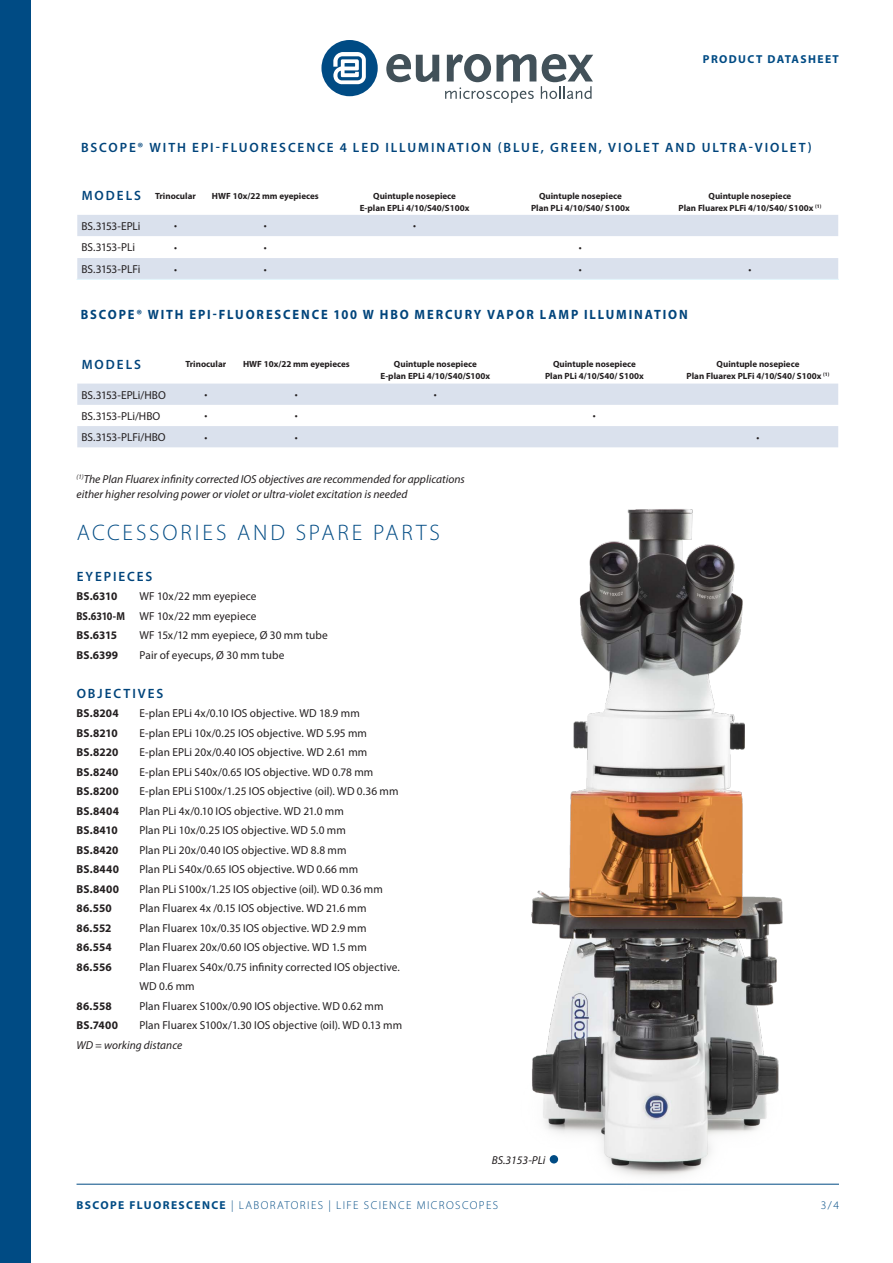
<style>
.page{position:relative;width:893px;height:1263px;background:#fff}
.page>*{position:absolute;margin:0;border:0;box-sizing:border-box;transform-origin:0 0}
.j_specifications{font:300 22.5px "Myriad Pro";letter-spacing:.125em;color:#004b84}
.j_tussenkop{font:600 13.5px "Myriad Pro";letter-spacing:.15em;color:#00447b}
.j_Models{font:700 13.5px "Myriad Pro";letter-spacing:.145em;color:#00447b;scale:.93 1}
.j_models_in_tabel{font:600 13.5px "Myriad Pro";letter-spacing:.15em;color:#00447b}
.j_accessoires{font:11.55px/19.5px "Myriad Pro";letter-spacing:.01em;color:#231f20}
.j_onderschrift{font:italic 11.55px/15px "Myriad Pro";color:#231f20}
.j_accessoires-2{font:700 11.55px "Myriad Pro";letter-spacing:.005em;color:#231f20}
.j_tabel_y-as{font:11.55px "Myriad Pro";letter-spacing:-.015em;color:#231f20}
.t1{font:300 11.55px "Myriad Pro";letter-spacing:.12em;color:#004b84}
.j_italic{font:italic 11.55px "Myriad Pro";letter-spacing:.005em;color:#231f20}
.t2{font:700 11.55px "Myriad Pro";letter-spacing:.12em;color:#004b84}
.j_bolletjes{font:italic 11.55px "Myriad Pro";color:#231f20}
.j_accessoires-3{font:700 11.55px "Myriad Pro";letter-spacing:.005em;color:#231f20;scale:.88 1}
.j_tabel{font:10.65px "Myriad Pro";color:#231f20}
.j_tabel_x-as{font:700 9px/12px "Myriad Pro";color:#231f20;text-align:center}
.s1{font-weight:700}
</style>
<div class="page">
<svg style="left:321px;top:40px;width:57px;height:56px"></svg>
<svg style="left:386px;top:54px;width:53px;height:28px"></svg>
<svg style="left:445px;top:54px;width:148px;height:49px"></svg>
<hr style="left:77px;top:1184px;width:762px;height:1px;background:#004b84">
<img style="left:494px;top:509px;width:325px;height:676px">
<div style="left:550px;top:1155px;width:8px;height:8px;background:#004b84;border-radius:50%"></div>
<div style="left:0;top:0;width:30px;height:1263px;background:#004b84"></div>
<svg style="left:77px;top:215px;width:761px;height:64px;fill:#dae1ed"></svg>
<hr style="left:77px;top:279px;width:73px;height:1px;background:#e1f4fc">
<hr style="left:150px;top:279px;width:51px;height:1px;background:#e1f4fc">
<hr style="left:201px;top:279px;width:129px;height:1px;background:#e1f4fc">
<hr style="left:330px;top:279px;width:169px;height:1px;background:#e1f4fc">
<hr style="left:499px;top:279px;width:163px;height:1px;background:#e1f4fc">
<hr style="left:662px;top:279px;width:177px;height:1px;background:#e1f4fc">
<svg style="left:77px;top:384px;width:761px;height:63px;fill:#dae1ed"></svg>
<p class="t2" style="left:703px;top:51px;width:138px">PRODUCT DATASHEET</p>
<p class="j_tussenkop" style="left:81px;top:138px;width:732px">BSCOPE® WITH EPI-FLUORESCENCE 4 LED ILLUMINATION (BLUE, GREEN, VIOLET AND ULTRA-VIOLET)</p>
<p class="j_models_in_tabel" style="left:82px;top:187px;width:61px">MODELS</p>
<p class="j_tabel_x-as" style="left:155px;top:189px;width:42px">Trinocular</p>
<p class="j_tabel_x-as" style="left:212px;top:189px;width:108px">HWF 10x/22 mm eyepieces</p>
<p class="j_tabel_x-as" style="left:360px;top:189px;width:111px">Quintuple nosepiece<br>E-plan EPLi 4/10/S40/S100x</p>
<p class="j_tabel_x-as" style="left:531px;top:189px;width:100px">Quintuple nosepiece<br>Plan PLi 4/10/S40/ S100x</p>
<p class="j_tabel_x-as" style="left:678px;top:189px;width:144px">Quintuple nosepiece<br>Plan Fluarex PLFi 4/10/S40/ S100x <sup>(1)</sup></p>
<p class="j_tabel_y-as" style="left:82px;top:219px;width:60px">BS.3153-EPLi</p>
<p class="j_tabel" style="left:174px;top:219px;width:4px">•</p>
<p class="j_tabel" style="left:264px;top:219px;width:4px">•</p>
<p class="j_tabel" style="left:413px;top:219px;width:4px">•</p>
<p class="j_tabel_y-as" style="left:82px;top:240px;width:55px">BS.3153-PLi</p>
<p class="j_tabel" style="left:174px;top:241px;width:4px">•</p>
<p class="j_tabel" style="left:264px;top:241px;width:4px">•</p>
<p class="j_tabel" style="left:579px;top:241px;width:4px">•</p>
<p class="j_tabel_y-as" style="left:82px;top:262px;width:60px">BS.3153-PLFi</p>
<p class="j_tabel" style="left:174px;top:263px;width:4px">•</p>
<p class="j_tabel" style="left:264px;top:263px;width:4px">•</p>
<p class="j_tabel" style="left:579px;top:263px;width:4px">•</p>
<p class="j_tabel" style="left:748px;top:263px;width:4px">•</p>
<p class="j_Models" style="left:81px;top:306px;width:654px">BSCOPE® WITH EPI-FLUORESCENCE 100 W HBO MERCURY VAPOR LAMP ILLUMINATION</p>
<p class="j_models_in_tabel" style="left:82px;top:356px;width:61px">MODELS</p>
<p class="j_tabel_x-as" style="left:185px;top:358px;width:42px">Trinocular</p>
<p class="j_tabel_x-as" style="left:243px;top:358px;width:108px">HWF 10x/22 mm eyepieces</p>
<p class="j_tabel_x-as" style="left:381px;top:358px;width:111px">Quintuple nosepiece<br>E-plan EPLi 4/10/S40/S100x</p>
<p class="j_tabel_x-as" style="left:545px;top:358px;width:100px">Quintuple nosepiece<br>Plan PLi 4/10/S40/ S100x</p>
<p class="j_tabel_x-as" style="left:687px;top:358px;width:144px">Quintuple nosepiece<br>Plan Fluarex PLFi 4/10/S40/ S100x <sup>(1)</sup></p>
<p class="j_tabel_y-as" style="left:82px;top:387px;width:86px">BS.3153-EPLi/HBO</p>
<p class="j_tabel" style="left:204px;top:388px;width:4px">•</p>
<p class="j_tabel" style="left:295px;top:388px;width:4px">•</p>
<p class="j_tabel" style="left:434px;top:388px;width:4px">•</p>
<p class="j_tabel_y-as" style="left:82px;top:409px;width:80px">BS.3153-PLi/HBO</p>
<p class="j_tabel" style="left:204px;top:409px;width:4px">•</p>
<p class="j_tabel" style="left:295px;top:409px;width:4px">•</p>
<p class="j_tabel" style="left:593px;top:409px;width:4px">•</p>
<p class="j_tabel_y-as" style="left:82px;top:430px;width:86px">BS.3153-PLFi/HBO</p>
<p class="j_tabel" style="left:204px;top:431px;width:4px">•</p>
<p class="j_tabel" style="left:295px;top:431px;width:4px">•</p>
<p class="j_tabel" style="left:756px;top:431px;width:4px">•</p>
<p class="j_onderschrift" style="left:77px;top:471px;width:390px"><sup>(1)</sup>The Plan Fluarex infinity corrected IOS objectives are recommended for applications either higher resolving power or violet or ultra-violet excitation is needed</p>
<p class="j_specifications" style="left:77px;top:519px;width:365px">ACCESSORIES AND SPARE PARTS</p>
<p class="j_tussenkop" style="left:77px;top:567px;width:77px">EYEPIECES</p>
<p class="j_accessoires-2" style="left:77px;top:589px;width:42px">BS.6310</p>
<p class="j_accessoires" style="left:140px;top:586px;width:119px">WF 10x/22 mm eyepiece</p>
<p class="j_accessoires-3" style="left:77px;top:608px;width:57px">BS.6310-M</p>
<p class="j_accessoires" style="left:140px;top:606px;width:119px">WF 10x/22 mm eyepiece</p>
<p class="j_accessoires-2" style="left:77px;top:628px;width:42px">BS.6315</p>
<p class="j_accessoires" style="left:140px;top:625px;width:190px">WF 15x/12 mm eyepiece, Ø 30 mm tube</p>
<p class="j_accessoires-2" style="left:77px;top:647px;width:43px">BS.6399</p>
<p class="j_accessoires" style="left:140px;top:645px;width:146px">Pair of eyecups, Ø 30 mm tube</p>
<p class="j_tussenkop" style="left:77px;top:684px;width:88px">OBJECTIVES</p>
<p class="j_accessoires-2" style="left:77px;top:706px;width:44px">BS.8204</p>
<p class="j_accessoires" style="left:140px;top:703px;width:222px">E-plan EPLi 4x/0.10 IOS objective. WD 18.9 mm</p>
<p class="j_accessoires-2" style="left:77px;top:725px;width:43px">BS.8210</p>
<p class="j_accessoires" style="left:140px;top:723px;width:229px">E-plan EPLi 10x/0.25 IOS objective. WD 5.95 mm</p>
<p class="j_accessoires-2" style="left:77px;top:745px;width:43px">BS.8220</p>
<p class="j_accessoires" style="left:140px;top:742px;width:229px">E-plan EPLi 20x/0.40 IOS objective. WD 2.61 mm</p>
<p class="j_accessoires-2" style="left:77px;top:764px;width:44px">BS.8240</p>
<p class="j_accessoires" style="left:140px;top:762px;width:235px">E-plan EPLi S40x/0.65 IOS objective. WD 0.78 mm</p>
<p class="j_accessoires-2" style="left:77px;top:784px;width:44px">BS.8200</p>
<p class="j_accessoires" style="left:140px;top:781px;width:260px">E-plan EPLi S100x/1.25 IOS objective (oil). WD 0.36 mm</p>
<p class="j_accessoires-2" style="left:77px;top:803px;width:44px">BS.8404</p>
<p class="j_accessoires" style="left:140px;top:801px;width:206px">Plan PLi 4x/0.10 IOS objective. WD 21.0 mm</p>
<p class="j_accessoires-2" style="left:77px;top:823px;width:43px">BS.8410</p>
<p class="j_accessoires" style="left:140px;top:820px;width:208px">Plan PLi 10x/0.25 IOS objective. WD 5.0 mm</p>
<p class="j_accessoires-2" style="left:77px;top:842px;width:43px">BS.8420</p>
<p class="j_accessoires" style="left:140px;top:840px;width:209px">Plan PLi 20x/0.40 IOS objective. WD 8.8 mm</p>
<p class="j_accessoires-2" style="left:77px;top:862px;width:44px">BS.8440</p>
<p class="j_accessoires" style="left:140px;top:859px;width:220px">Plan PLi S40x/0.65 IOS objective. WD 0.66 mm</p>
<p class="j_accessoires-2" style="left:77px;top:881px;width:44px">BS.8400</p>
<p class="j_accessoires" style="left:140px;top:879px;width:245px">Plan PLi S100x/1.25 IOS objective (oil). WD 0.36 mm</p>
<p class="j_accessoires-2" style="left:77px;top:901px;width:37px">86.550</p>
<p class="j_accessoires" style="left:140px;top:898px;width:228px">Plan Fluarex 4x /0.15 IOS objective. WD 21.6 mm</p>
<p class="j_accessoires-2" style="left:77px;top:920px;width:36px">86.552</p>
<p class="j_accessoires" style="left:140px;top:918px;width:228px">Plan Fluarex 10x/0.35 IOS objective. WD 2.9 mm</p>
<p class="j_accessoires-2" style="left:77px;top:940px;width:37px">86.554</p>
<p class="j_accessoires" style="left:140px;top:937px;width:229px">Plan Fluarex 20x/0.60 IOS objective. WD 1.5 mm</p>
<p class="j_accessoires-2" style="left:77px;top:959px;width:37px">86.556</p>
<p class="j_accessoires" style="left:140px;top:957px;width:262px">Plan Fluarex S40x/0.75 infinity corrected IOS objective.<br>WD 0.6 mm</p>
<p class="j_accessoires-2" style="left:77px;top:998px;width:37px">86.558</p>
<p class="j_accessoires" style="left:140px;top:996px;width:245px">Plan Fluarex S100x/0.90 IOS objective. WD 0.62 mm</p>
<p class="j_accessoires-2" style="left:77px;top:1018px;width:43px">BS.7400</p>
<p class="j_accessoires" style="left:140px;top:1015px;width:264px">Plan Fluarex S100x/1.30 IOS objective (oil). WD 0.13 mm</p>
<p class="j_italic" style="left:77px;top:1037px;width:107px">WD = working distance</p>
<p class="j_bolletjes" style="left:492px;top:1152px;width:55px">BS.3153-PLi</p>
<p class="t1" style="left:77px;top:1198px;width:423px"><span class="s1">BSCOPE FLUORESCENCE</span> | LABORATORIES | LIFE SCIENCE MICROSCOPES</p>
<p class="t1" style="left:821px;top:1198px;width:20px">3/4</p>
</div>
